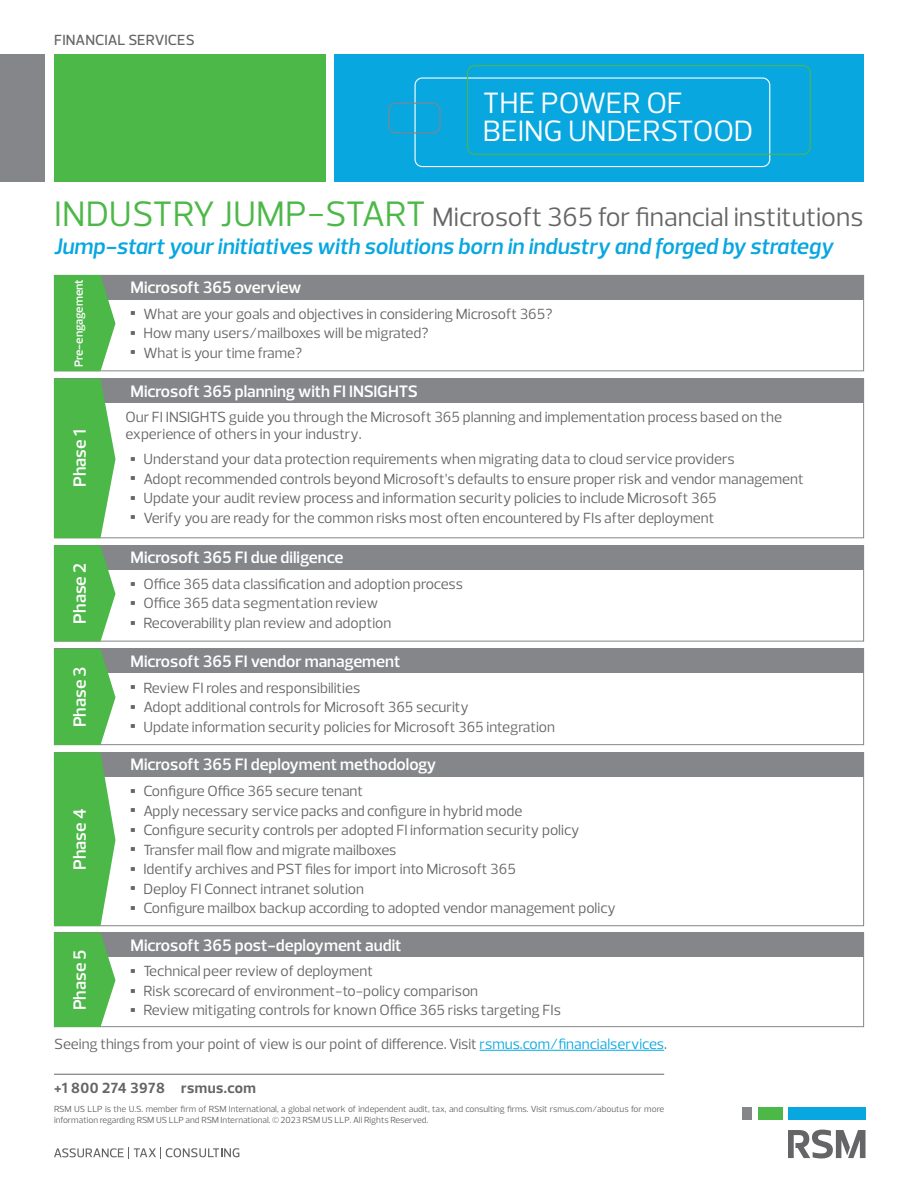
<style>
.page{position:relative;width:918px;height:1188px;background:#fff}
.page>*{position:absolute;margin:0;border:0;box-sizing:border-box;transform-origin:0 0}
.t1{font:30px/28.5px "Prelo";color:#fff}
.t2{font:27px "Prelo";color:#656568}
.t3{font:italic 600 22.8px "Prelo";color:#08a7e0}
.t4{font:600 18px "Prelo";color:#fff}
.t5{font:600 16.8px "Prelo";color:#fff}
.t6{font:15px/16.5px "Prelo";color:#656568}
.t7{font:700 15px "Prelo";letter-spacing:.03em;color:#656568}
.t8{font:500 15px "Prelo";color:#656568}
.t9{font:600 12px "Prelo";color:#fff}
.t10{font:9px/10.5px "Prelo";color:#656568}
.s1{font-size:36px;color:#4cb848}
.s2{font-weight:900;font-size:24px}
.s3{color:#08a7e0}
</style>
<div class="page">
<div style="left:788px;top:1107px;width:78px;height:13px;background:#08a7e0"></div>
<div style="left:742px;top:1107px;width:10px;height:13px;background:#848689"></div>
<div style="left:758px;top:1107px;width:24px;height:13px;background:#4cb848"></div>
<svg style="left:788px;top:1130px;width:78px;height:28px"></svg>
<svg style="left:54px;top:1147px;width:185px;height:11px"></svg>
<div style="left:54px;top:275px;width:810px;height:24px;background:#848689"></div>
<div style="left:54px;top:379px;width:810px;height:24px;background:#848689"></div>
<div style="left:54px;top:752px;width:810px;height:25px;background:#848689"></div>
<div style="left:54px;top:545px;width:810px;height:25px;background:#848689"></div>
<div style="left:54px;top:933px;width:810px;height:24px;background:#848689"></div>
<div style="left:54px;top:649px;width:810px;height:24px;background:#848689"></div>
<div style="left:335px;top:54px;width:529px;height:128px;background:#08a7e0"></div>
<div style="left:54px;top:54px;width:272px;height:128px;background:#4cb848"></div>
<div style="left:0;top:54px;width:45px;height:128px;background:#848689"></div>
<div style="left:414px;top:77px;width:356px;height:90px;border:1px solid #fff;border-radius:7px"></div>
<div style="left:467px;top:65px;width:344px;height:90px;border:1px solid #4cb848;border-radius:7px"></div>
<div style="left:388px;top:103px;width:53px;height:30px;border:1px solid #848689;border-radius:7px"></div>
<div style="left:54px;top:275px;width:810px;height:96px;border:1px solid #848689"></div>
<div style="left:54px;top:379px;width:810px;height:159px;border:1px solid #848689"></div>
<div style="left:54px;top:752px;width:810px;height:174px;border:1px solid #848689"></div>
<div style="left:54px;top:545px;width:810px;height:96px;border:1px solid #848689"></div>
<div style="left:54px;top:933px;width:810px;height:94px;border:1px solid #848689"></div>
<div style="left:54px;top:649px;width:810px;height:96px;border:1px solid #848689"></div>
<hr style="left:480px;top:1050px;width:184px;height:1px;background:#08a7e0">
<svg style="left:54px;top:275px;width:62px;height:96px;background:#5cbb59"></svg>
<svg style="left:54px;top:379px;width:62px;height:159px;background:#5dbc5a"></svg>
<svg style="left:54px;top:752px;width:62px;height:174px;background:#5dbc5a"></svg>
<svg style="left:54px;top:545px;width:62px;height:96px;background:#5cba59"></svg>
<svg style="left:54px;top:933px;width:62px;height:94px;background:#5cbb59"></svg>
<svg style="left:54px;top:649px;width:62px;height:96px;background:#5cbb59"></svg>
<hr style="left:54px;top:1074px;width:610px;height:1px;background:#656568">
<p class="t8" style="left:54px;top:31px;width:142px">FINANCIAL SERVICES</p>
<h1 class="t1" style="left:483px;top:89px;width:272px">THE POWER OF<br>BEING UNDERSTOOD</h1>
<h2 class="t2" style="left:54px;top:200px;width:811px"><span class="s1">INDUSTRY JUMP-START</span> Microsoft 365 for financial institutions</h2>
<h3 class="t3" style="left:54px;top:232px;width:781px">Jump-start your initiatives with solutions born in industry and forged by strategy</h3>
<p class="t9" style="left:72px;top:367px;width:89px;rotate:-90deg">Pre-engagement</p>
<p class="t4" style="left:69px;top:487px;width:59px;rotate:-90deg">Phase 1</p>
<p class="t4" style="left:69px;top:624px;width:62px;rotate:-90deg">Phase 2</p>
<p class="t4" style="left:69px;top:727px;width:63px;rotate:-90deg">Phase 3</p>
<p class="t4" style="left:69px;top:870px;width:63px;rotate:-90deg">Phase 4</p>
<p class="t4" style="left:69px;top:1010px;width:63px;rotate:-90deg">Phase 5</p>
<p class="t5" style="left:130px;top:277px;width:173px">Microsoft 365 overview</p>
<p class="t6" style="left:130px;top:305px;width:424px"><span class="s2">•</span> What are your goals and objectives in considering Microsoft 365?</p>
<p class="t6" style="left:130px;top:325px;width:300px"><span class="s2">•</span> How many users/mailboxes will be migrated?</p>
<p class="t6" style="left:130px;top:344px;width:174px"><span class="s2">•</span> What is your time frame?</p>
<p class="t5" style="left:130px;top:381px;width:289px">Microsoft 365 planning with FI INSIGHTS</p>
<p class="t6" style="left:125px;top:409px;width:658px">Our FI INSIGHTS guide you through the Microsoft 365 planning and implementation process based on the experience of others in your industry.</p>
<p class="t6" style="left:130px;top:451px;width:606px"><span class="s2">•</span> Understand your data protection requirements when migrating data to cloud service providers</p>
<p class="t6" style="left:130px;top:471px;width:675px"><span class="s2">•</span> Adopt recommended controls beyond Microsoft’s defaults to ensure proper risk and vendor management</p>
<p class="t6" style="left:130px;top:490px;width:588px"><span class="s2">•</span> Update your audit review process and information security policies to include Microsoft 365</p>
<p class="t6" style="left:130px;top:510px;width:586px"><span class="s2">•</span> Verify you are ready for the common risks most often encountered by FIs after deployment</p>
<p class="t5" style="left:130px;top:547px;width:214px">Microsoft 365 FI due diligence</p>
<p class="t6" style="left:130px;top:576px;width:335px"><span class="s2">•</span> Office 365 data classification and adoption process</p>
<p class="t6" style="left:130px;top:595px;width:250px"><span class="s2">•</span> Office 365 data segmentation review</p>
<p class="t6" style="left:130px;top:615px;width:263px"><span class="s2">•</span> Recoverability plan review and adoption</p>
<p class="t5" style="left:130px;top:651px;width:272px">Microsoft 365 FI vendor management</p>
<p class="t6" style="left:130px;top:679px;width:232px"><span class="s2">•</span> Review FI roles and responsibilities</p>
<p class="t6" style="left:130px;top:699px;width:341px"><span class="s2">•</span> Adopt additional controls for Microsoft 365 security</p>
<p class="t6" style="left:130px;top:718px;width:427px"><span class="s2">•</span> Update information security policies for Microsoft 365 integration</p>
<p class="t5" style="left:130px;top:754px;width:307px">Microsoft 365 FI deployment methodology</p>
<p class="t6" style="left:130px;top:783px;width:235px"><span class="s2">•</span> Configure Office 365 secure tenant</p>
<p class="t6" style="left:130px;top:802px;width:394px"><span class="s2">•</span> Apply necessary service packs and configure in hybrid mode</p>
<p class="t6" style="left:130px;top:822px;width:451px"><span class="s2">•</span> Configure security controls per adopted FI information security policy</p>
<p class="t6" style="left:130px;top:841px;width:268px"><span class="s2">•</span> Transfer mail flow and migrate mailboxes</p>
<p class="t6" style="left:130px;top:861px;width:388px"><span class="s2">•</span> Identify archives and PST files for import into Microsoft 365</p>
<p class="t6" style="left:130px;top:880px;width:236px"><span class="s2">•</span> Deploy FI Connect intranet solution</p>
<p class="t6" style="left:130px;top:900px;width:488px"><span class="s2">•</span> Configure mailbox backup according to adopted vendor management policy</p>
<p class="t5" style="left:130px;top:935px;width:273px">Microsoft 365 post-deployment audit</p>
<p class="t6" style="left:130px;top:963px;width:245px"><span class="s2">•</span> Technical peer review of deployment</p>
<p class="t6" style="left:130px;top:983px;width:350px"><span class="s2">•</span> Risk scorecard of environment-to-policy comparison</p>
<p class="t6" style="left:130px;top:1002px;width:432px"><span class="s2">•</span> Review mitigating controls for known Office 365 risks targeting FIs</p>
<p class="t6" style="left:54px;top:1036px;width:615px">Seeing things from your point of view is our point of difference. Visit <span class="s3">rsmus.com/financialservices</span>.</p>
<p class="t7" style="left:54px;top:1078px;width:203px">+1 800 274 3978 rsmus.com</p>
<p class="t10" style="left:54px;top:1104px;width:612px">RSM US LLP is the U.S. member firm of RSM International, a global network of independent audit, tax, and consulting firms. Visit rsmus.com/aboutus for more information regarding RSM US LLP and RSM International. © 2023 RSM US LLP. All Rights Reserved.</p>
</div>
